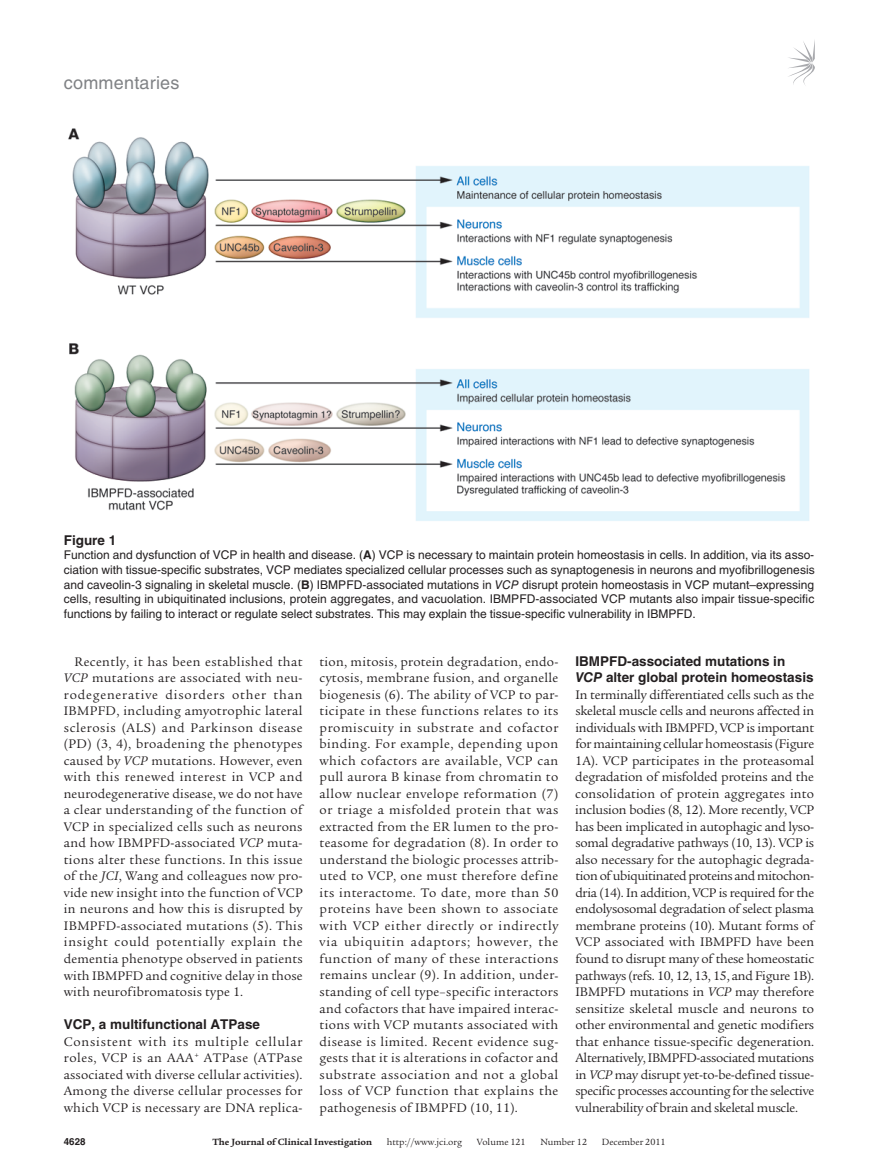
<style>
.page{position:relative;width:878px;height:1175px;background:#fff}
.page>*{position:absolute;margin:0;border:0;box-sizing:border-box;transform-origin:0 0}
.t1{font:18px "Helvetica LT Std";letter-spacing:.01em;color:#808285}
.t2{font:13.5px/16.5px "Legacy Serif Std";letter-spacing:.015em;color:#231f20;text-align:justify}
.t3{font:700 13.5px/16.5px "Helvetica LT Std";color:#231f20}
.t4{font:12px/14.7px "Helvetica LT Std";color:#231f20;text-align:justify}
.t5{font:9.75px "Legacy Serif Std";color:#231f20}
.t6{font:700 9.75px "Legacy Serif Std";color:#231f20}
.t7{font:700 9.75px "Helvetica LT Std";color:#231f20}
.s1{font-weight:700}
.s2{font-style:italic}
</style>
<div class="page">
<svg style="left:788px;top:41px;width:26px;height:44px"></svg>
<img style="left:68px;top:128px;width:742px;height:393px">
<h1 class="t1" style="left:64px;top:73px;width:117px">commentaries</h1>
<p class="t3" style="left:64px;top:531px;width:54px">Figure 1</p>
<p class="t4" style="left:64px;top:548px;width:752px">Function and dysfunction of VCP in health and disease. (<span class="s1">A</span>) VCP is necessary to maintain protein homeostasis in cells. In addition, via its asso&shy;ciation with tissue-specific substrates, VCP mediates specialized cellular processes such as synaptogenesis in neurons and myofibrillogenesis and caveolin-3 signaling in skeletal muscle. (<span class="s1">B</span>) IBMPFD-associated mutations in <span class="s2">VCP</span> disrupt protein homeostasis in VCP mutant–expressing cells, resulting in ubiquitinated inclusions, protein aggregates, and vacuolation. IBMPFD-associated VCP mutants also impair tissue-specific functions by failing to interact or regulate select substrates. This may explain the tissue-specific vulnerability in IBMPFD.</p>
<p class="t2" style="left:64px;top:653px;width:240px;text-indent:11px">Recently, it has been established that <span class="s2">VCP</span> mutations are associated with neu&shy;rodegenerative disorders other than IBMPFD, including amyotrophic lateral sclerosis (ALS) and Parkinson disease (PD) (3, 4), broadening the phenotypes caused by <span class="s2">VCP</span> mutations. However, even with this renewed interest in VCP and neurodegenerative disease, we do not have a clear understanding of the function of VCP in specialized cells such as neurons and how IBMPFD-associated <span class="s2">VCP</span> muta&shy;tions alter these functions. In this issue of the <span class="s2">JCI</span>, Wang and colleagues now pro&shy;vide new insight into the function of VCP in neurons and how this is disrupted by IBMPFD-associated mutations (5). This insight could potentially explain the dementia phenotype observed in patients with IBMPFD and cognitive delay in those with neurofibromatosis type 1.</p>
<p class="t3" style="left:64px;top:1015px;width:198px">VCP, a multifunctional ATPase</p>
<p class="t2" style="left:64px;top:1033px;width:240px">Consistent with its multiple cellular roles, VCP is an AAA<sup>+</sup> ATPase (ATPase associated with diverse cellular activities).<br>Among the diverse cellular processes for which VCP is necessary are DNA replica-</p>
<p class="t2" style="left:319px;top:653px;width:240px">tion, mitosis, protein degradation, endo&shy;cytosis, membrane fusion, and organelle biogenesis (6). The ability of VCP to par&shy;ticipate in these functions relates to its promiscuity in substrate and cofactor binding. For example, depending upon which cofactors are available, VCP can pull aurora B kinase from chromatin to allow nuclear envelope reformation (7) or triage a misfolded protein that was extracted from the ER lumen to the pro&shy;teasome for degradation (8). In order to understand the biologic processes attrib&shy;uted to VCP, one must therefore define its interactome. To date, more than 50 proteins have been shown to associate with VCP either directly or indirectly via ubiquitin adaptors; however, the function of many of these interactions remains unclear (9). In addition, under&shy;standing of cell type–specific interactors and cofactors that have impaired interac&shy;tions with VCP mutants associated with disease is limited. Recent evidence sug&shy;gests that it is alterations in cofactor and substrate association and not a global loss of VCP function that explains the pathogenesis of IBMPFD (10, 11).</p>
<p class="t3" style="left:575px;top:652px;width:240px">IBMPFD-associated mutations in<br><span class="s2">VCP</span> alter global protein homeostasis</p>
<p class="t2" style="left:575px;top:686px;width:240px">In terminally differentiated cells such as the skeletal muscle cells and neurons affected in individuals with IBMPFD, VCP is important for maintaining cellular homeostasis (Figure 1A). VCP participates in the proteasomal degradation of misfolded proteins and the consolidation of protein aggregates into inclusion bodies (8, 12). More recently, VCP has been implicated in autophagic and lyso&shy;somal degradative pathways (10, 13). VCP is also necessary for the autophagic degrada&shy;tion ofubiquitinated proteins and mitochon&shy;dria (14). In addition, VCP is required for the endolysosomal degradation of select plasma membrane proteins (10). Mutant forms of VCP associated with IBMPFD have been found to disrupt many of these homeostatic pathways (refs. 10, 12, 13, 15, and Figure 1B).<br>IBMPFD mutations in <span class="s2">VCP</span> may therefore sensitize skeletal muscle and neurons to other environmental and genetic modifiers that enhance tissue-specific degeneration.<br>Alternatively, IBMPFD-associated mutations in <span class="s2">VCP</span> may disrupt yet-to-be-defined tissue&shy;specific processes accounting for the selective vulnerability of brain and skeletal muscle.</p>
<p class="t7" style="left:64px;top:1135px;width:23px">4628</p>
<p class="t6" style="left:212px;top:1135px;width:161px">The Journal of Clinical Investigation</p>
<p class="t5" style="left:387px;top:1136px;width:77px">http://www.jci.org</p>
<p class="t5" style="left:476px;top:1136px;width:50px">Volume 121</p>
<p class="t5" style="left:540px;top:1136px;width:48px">Number 12</p>
<p class="t5" style="left:601px;top:1136px;width:65px">December 2011</p>
</div>
